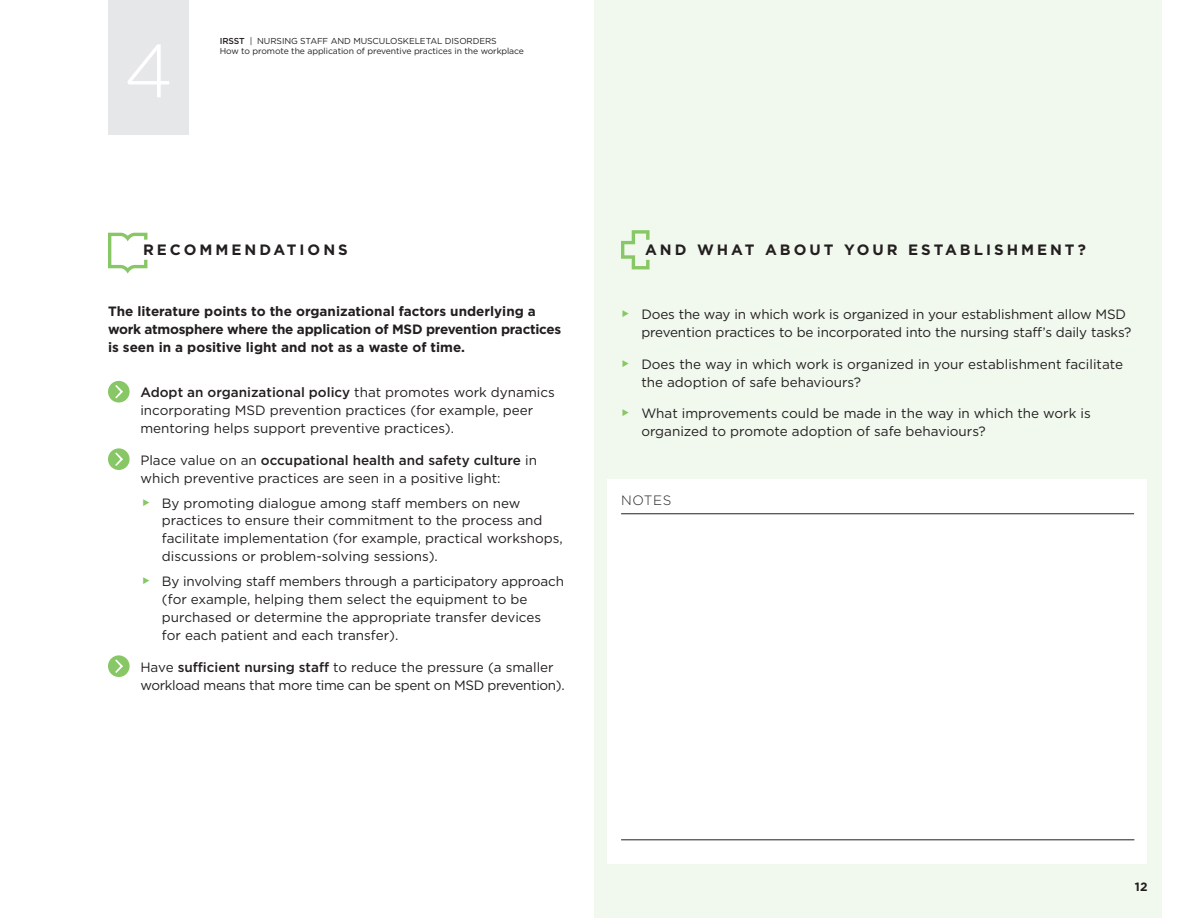
<style>
.page{position:relative;width:1188px;height:918px;background:#fff}
.page>*{position:absolute;margin:0;border:0;box-sizing:border-box;transform-origin:0 0}
.t1{font:300 75px "Gotham HTF";color:#fff}
.t2{font:700 15px "Gotham HTF";letter-spacing:.2em;color:#231f20}
.t3{font:13.5px/18px "Gotham HTF";color:#231f20}
.t4{font:700 13.5px/18px "Gotham HTF";color:#231f20}
.t5{font:13.5px/18px "Gotham HTF";letter-spacing:-.025em;color:#231f20}
.t6{font:300 13.5px "Gotham HTF";letter-spacing:.05em;color:#231f20}
.t7{font:700 12px "Gotham HTF";color:#231f20}
.t8{font:8.7px/10.5px "Gotham HTF";letter-spacing:-.01em;color:#231f20}
.s1{font-weight:500}
.s2{font-family:"Flama";font-weight:300;font-size:15px;color:#87c765}
</style>
<div class="page">
<div style="left:594px;top:0;width:567px;height:918px;background:#f1f8ed"></div>
<div style="left:608px;top:479px;width:540px;height:385px;background:#fff"></div>
<div style="left:108px;top:0;width:81px;height:135px;background:#e6e7e9"></div>
<div style="left:108px;top:381px;width:22px;height:22px;background:#87c765;border-radius:50%"></div>
<svg style="left:115px;top:385px;width:8px;height:13px"></svg>
<div style="left:108px;top:448px;width:22px;height:22px;background:#87c765;border-radius:50%"></div>
<svg style="left:115px;top:452px;width:8px;height:14px"></svg>
<div style="left:108px;top:655px;width:22px;height:22px;background:#87c765;border-radius:50%"></div>
<svg style="left:115px;top:659px;width:8px;height:14px"></svg>
<svg style="left:621px;top:230px;width:29px;height:39px"></svg>
<svg style="left:108px;top:233px;width:39px;height:41px"></svg>
<hr style="left:621px;top:514px;width:513px;height:1px;background:#231f20">
<hr style="left:621px;top:840px;width:513px;height:1px;background:#231f20">
<h1 class="t1" style="left:124px;top:30px;width:51px">4</h1>
<p class="t8" style="left:220px;top:35px;width:306px"><span class="s1">IRSST</span> | NURSING STAFF AND MUSCULOSKELETAL DISORDERS<br>How to promote the application of preventive practices in the workplace</p>
<p class="t2" style="left:143px;top:241px;width:206px">RECOMMENDATIONS</p>
<p class="t4" style="left:108px;top:302px;width:455px">The literature points to the organizational factors underlying a work atmosphere where the application of MSD prevention practices is seen in a positive light and not as a waste of time.</p>
<p class="t3" style="left:140px;top:383px;width:416px"><span class="s1">Adopt an organizational policy</span> that promotes work dynamics incorporating MSD prevention practices (for example, peer mentoring helps support preventive practices).</p>
<p class="t3" style="left:140px;top:451px;width:398px">Place value on an <span class="s1">occupational health and safety culture</span> in which preventive practices are seen in a positive light:</p>
<p class="t3" style="left:162px;top:494px;width:402px;text-indent:-20px"><span class="s2">►</span> By promoting dialogue among staff members on new practices to ensure their commitment to the process and facilitate implementation (for example, practical workshops, discussions or problem-solving sessions).</p>
<p class="t3" style="left:162px;top:572px;width:404px;text-indent:-20px"><span class="s2">►</span> By involving staff members through a participatory approach (for example, helping them select the equipment to be purchased or determine the appropriate transfer devices<br>for each patient and each transfer).</p>
<p class="t5" style="left:140px;top:658px;width:426px">Have <span class="s1">sufficient nursing staff</span> to reduce the pressure (a smaller workload means that more time can be spent on MSD prevention).</p>
<p class="t2" style="left:645px;top:241px;width:442px">AND WHAT ABOUT YOUR ESTABLISHMENT?</p>
<p class="t3" style="left:641px;top:305px;width:492px;text-indent:-20px"><span class="s2">►</span> Does the way in which work is organized in your establishment allow MSD prevention practices to be incorporated into the nursing staff’s daily tasks?</p>
<p class="t3" style="left:641px;top:355px;width:483px;text-indent:-20px"><span class="s2">►</span> Does the way in which work is organized in your establishment facilitate the adoption of safe behaviours?</p>
<p class="t3" style="left:641px;top:404px;width:451px;text-indent:-20px"><span class="s2">►</span> What improvements could be made in the way in which the work is organized to promote adoption of safe behaviours?</p>
<p class="t6" style="left:621px;top:493px;width:52px">NOTES</p>
<p class="t7" style="left:1135px;top:880px;width:14px">12</p>
</div>
